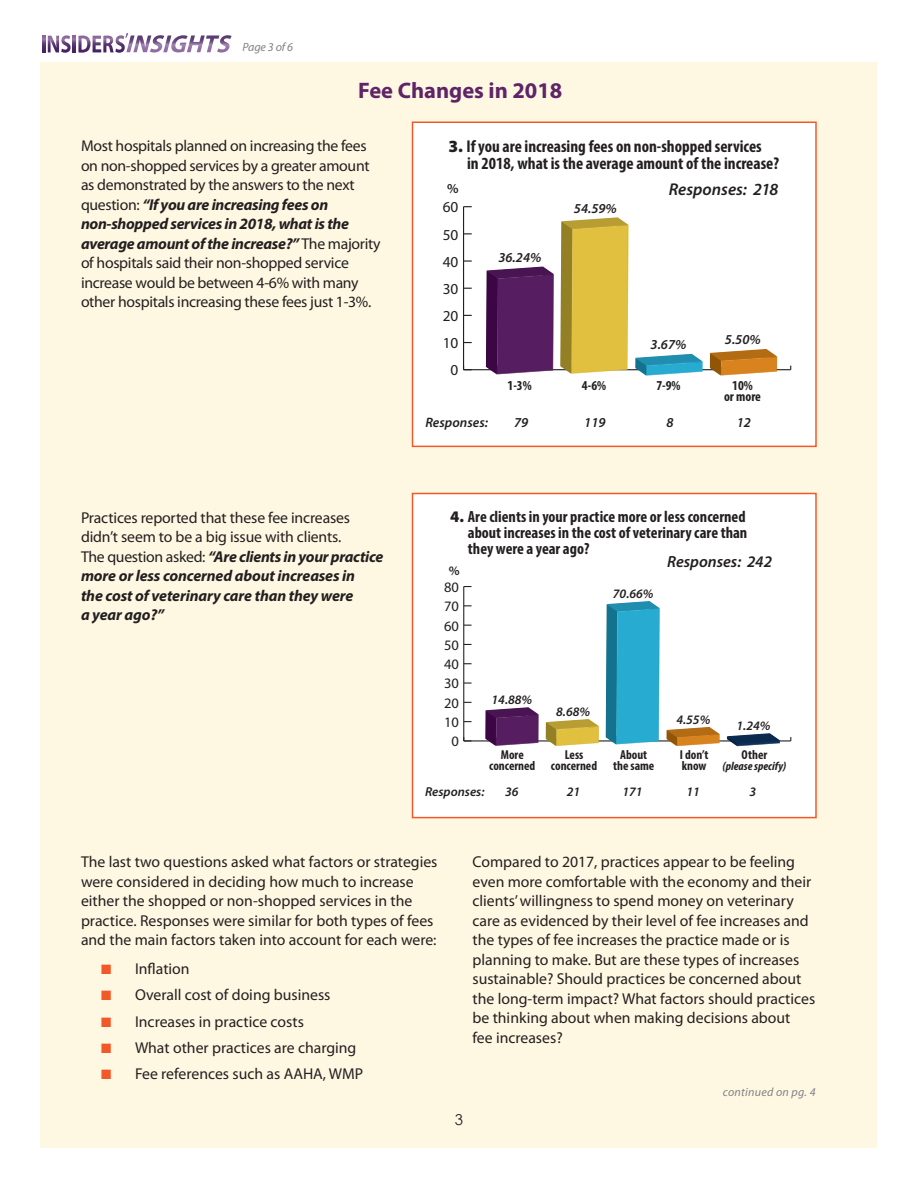
<style>
.page{position:relative;width:918px;height:1188px;background:#fff}
.page>*{position:absolute;margin:0;border:0;box-sizing:border-box;transform-origin:0 0}
.t1{font:700 22.5px "Myriad Pro";color:#5f2468}
.t2{font:700 condensed 17.1px/17.1px "Myriad Pro";color:#231f20}
.t3{font:italic 600 17.1px "Myriad Pro";color:#231f20}
.t4{font:700 condensed 16.2px/16.2px "Myriad Pro";color:#231f20;text-align:justify}
.t5{font:italic 600 16.2px "Myriad Pro";color:#231f20}
.t6{font:15.75px/19.5px "Myriad Pro";color:#231f20}
.t7{font:15.75px/19.5px "Myriad Pro";letter-spacing:-.02em;color:#231f20}
.t8{font:italic 700 15.75px/19.5px "Myriad Pro";letter-spacing:-.01em;color:#231f20}
.t9{font:15.3px "Myriad Pro";color:#231f20}
.t10{font:15px "Century Gothic";color:#231f20}
.t11{font:14.4px "Myriad Pro";color:#231f20}
.t12{font:italic 600 13.65px "Myriad Pro";color:#231f20}
.t13{font:700 condensed 13.65px/11.4px "Myriad Pro";color:#231f20;text-align:center}
.t14{font:600 13.65px "Myriad Pro";color:#231f20}
.t15{font:700 condensed 12.9px/10.8px "Myriad Pro";color:#231f20;text-align:center}
.t16{font:italic 600 12.9px "Myriad Pro";color:#231f20}
.t17{font:600 12.9px "Myriad Pro";color:#231f20}
.t18{font:italic 12px "Myriad Pro";letter-spacing:.02em;color:#808285}
.t19{font:italic 700 condensed 11.85px "Myriad Pro";color:#231f20;scale:1.04 1}
.s1{font-weight:700;font-style:italic}
.s2{font-weight:900;font-stretch:normal}
.s3{font-weight:400;font-style:normal}
.s4{color:#f15929}
</style>
<div class="page">
<svg style="left:42px;top:36px;width:3px;height:16px"></svg>
<svg style="left:48px;top:35px;width:23px;height:18px"></svg>
<svg style="left:73px;top:36px;width:3px;height:16px"></svg>
<svg style="left:78px;top:33px;width:154px;height:20px"></svg>
<div style="left:40px;top:62px;width:838px;height:1086px;background:#fef8e2"></div>
<div style="left:412px;top:122px;width:404px;height:324px;background:#fff"></div>
<hr style="left:464px;top:369px;width:327px;height:1px;background:#231f20">
<hr style="left:463px;top:207px;width:1px;height:163px;background:#231f20">
<svg style="left:464px;top:260px;width:8px;height:2px"></svg>
<svg style="left:710px;top:349px;width:67px;height:27px;background:#ce8f42"></svg>
<svg style="left:635px;top:354px;width:68px;height:22px"></svg>
<svg style="left:560px;top:217px;width:69px;height:157px;background:#d4b845"></svg>
<svg style="left:486px;top:267px;width:68px;height:107px;background:#592462"></svg>
<div style="left:412px;top:122px;width:405px;height:325px;border:2px solid #f15929"></div>
<div style="left:412px;top:494px;width:404px;height:324px;background:#fff"></div>
<hr style="left:464px;top:740px;width:327px;height:1px;background:#231f20">
<hr style="left:463px;top:587px;width:1px;height:154px;background:#231f20">
<svg style="left:463px;top:737px;width:9px;height:4px"></svg>
<svg style="left:727px;top:733px;width:53px;height:13px"></svg>
<svg style="left:667px;top:727px;width:53px;height:19px"></svg>
<svg style="left:606px;top:601px;width:54px;height:143px;background:#2ba2c4"></svg>
<svg style="left:546px;top:719px;width:53px;height:27px"></svg>
<svg style="left:485px;top:707px;width:54px;height:39px;background:#64346c"></svg>
<div style="left:412px;top:493px;width:405px;height:325px;border:2px solid #f15929"></div>
<p class="t18" style="left:243px;top:40px;width:52px">Page 3 of 6</p>
<h1 class="t1" style="left:358px;top:76px;width:206px">Fee Changes in 2018</h1>
<p class="t7" style="left:81px;top:136px;width:301px">Most hospitals planned on increasing the fees on non-shopped services by a greater amount as demonstrated by the answers to the next question: <span class="s1">“If you are increasing fees on non-shopped services in 2018, what is the average amount of the increase?”</span> The majority of hospitals said their non-shopped service increase would be between 4-6% with many other hospitals increasing these fees just 1-3%.</p>
<p class="t2" style="left:467px;top:137px;width:313px;text-indent:-19px"><span class="s2">3.</span> If you are increasing fees on non-shopped services<br>in 2018, what is the average amount of the increase?</p>
<p class="t3" style="left:669px;top:178px;width:111px">Responses: 218</p>
<p class="t14" style="left:447px;top:179px;width:13px">%</p>
<p class="t9" style="left:443px;top:198px;width:17px">60</p>
<p class="t12" style="left:574px;top:200px;width:44px">54.59%</p>
<p class="t9" style="left:443px;top:225px;width:17px">50</p>
<p class="t12" style="left:498px;top:249px;width:44px">36.24%</p>
<p class="t9" style="left:443px;top:252px;width:17px">40</p>
<p class="t9" style="left:443px;top:279px;width:17px">30</p>
<p class="t9" style="left:443px;top:307px;width:17px">20</p>
<p class="t9" style="left:443px;top:334px;width:17px">10</p>
<p class="t9" style="left:451px;top:361px;width:9px">0</p>
<p class="t12" style="left:651px;top:336px;width:37px">3.67%</p>
<p class="t13" style="left:508px;top:379px;width:26px">1-3%</p>
<p class="t13" style="left:582px;top:379px;width:26px">4-6%</p>
<p class="t13" style="left:656px;top:379px;width:26px">7-9%</p>
<p class="t12" style="left:725px;top:331px;width:37px">5.50%</p>
<p class="t13" style="left:724px;top:379px;width:38px">10%<br>or more</p>
<p class="t8" style="left:81px;top:507px;width:304px"><span class="s3">Practices reported that these fee increases didn’t seem to be a big issue with clients.<br>The question asked:</span> “Are clients in your practice more or less concerned about increases in<br>the cost of veterinary care than they were<br>a year ago?”</p>
<p class="t12" style="left:425px;top:413px;width:64px">Responses:</p>
<p class="t12" style="left:514px;top:413px;width:16px">79</p>
<p class="t12" style="left:584px;top:413px;width:23px">119</p>
<p class="t12" style="left:667px;top:413px;width:9px">8</p>
<p class="t12" style="left:737px;top:413px;width:16px">12</p>
<p class="t4" style="left:468px;top:508px;width:281px;text-indent:-18px"><span class="s2">4.</span> Are clients in your practice more or less concerned about increases in the cost of veterinary care than they were a year ago?</p>
<p class="t5" style="left:667px;top:551px;width:107px">Responses: 242</p>
<p class="t17" style="left:449px;top:562px;width:12px">%</p>
<p class="t11" style="left:444px;top:578px;width:16px">80</p>
<p class="t11" style="left:444px;top:598px;width:16px">70</p>
<p class="t11" style="left:444px;top:617px;width:16px">60</p>
<p class="t11" style="left:444px;top:636px;width:16px">50</p>
<p class="t11" style="left:444px;top:655px;width:16px">40</p>
<p class="t11" style="left:444px;top:675px;width:16px">30</p>
<p class="t11" style="left:444px;top:694px;width:16px">20</p>
<p class="t11" style="left:444px;top:713px;width:16px">10</p>
<p class="t11" style="left:452px;top:733px;width:9px">0</p>
<p class="t16" style="left:613px;top:585px;width:42px">70.66%</p>
<p class="t16" style="left:492px;top:691px;width:42px">14.88%</p>
<p class="t16" style="left:556px;top:703px;width:35px">8.68%</p>
<p class="t15" style="left:489px;top:749px;width:48px">More concerned</p>
<p class="t15" style="left:551px;top:749px;width:48px">Less concerned</p>
<p class="t15" style="left:613px;top:749px;width:43px">About the same</p>
<p class="t16" style="left:676px;top:712px;width:35px">4.55%</p>
<p class="t15" style="left:680px;top:749px;width:30px;text-align:left">I don’t know</p>
<p class="t16" style="left:737px;top:717px;width:35px">1.24%</p>
<p class="t15" style="left:742px;top:749px;width:27px">Other</p>
<p class="t19" style="left:723px;top:758px;width:63px">(please specify)</p>
<p class="t16" style="left:425px;top:784px;width:61px">Responses:</p>
<p class="t16" style="left:505px;top:784px;width:15px">36</p>
<p class="t16" style="left:567px;top:784px;width:15px">21</p>
<p class="t16" style="left:622px;top:784px;width:22px">171</p>
<p class="t16" style="left:686px;top:784px;width:15px">11</p>
<p class="t16" style="left:749px;top:784px;width:8px">3</p>
<p class="t6" style="left:81px;top:852px;width:358px">The last two questions asked what factors or strategies were considered in deciding how much to increase either the shopped or non-shopped services in the practice. Responses were similar for both types of fees and the main factors taken into account for each were:</p>
<p class="t6" style="left:101px;top:959px;width:90px"><span class="s4">■</span> Inflation</p>
<p class="t6" style="left:101px;top:985px;width:231px"><span class="s4">■</span> Overall cost of doing business</p>
<p class="t6" style="left:101px;top:1011px;width:204px"><span class="s4">■</span> Increases in practice costs</p>
<p class="t6" style="left:101px;top:1038px;width:257px"><span class="s4">■</span> What other practices are charging</p>
<p class="t6" style="left:101px;top:1064px;width:264px"><span class="s4">■</span> Fee references such as AAHA, WMP</p>
<p class="t6" style="left:473px;top:852px;width:344px">Compared to 2017, practices appear to be feeling even more comfortable with the economy and their clients’ willingness to spend money on veterinary care as evidenced by their level of fee increases and the types of fee increases the practice made or is planning to make. But are these types of increases sustainable? Should practices be concerned about the long-term impact? What factors should practices be thinking about when making decisions about<br>fee increases?</p>
<p class="t10" style="left:455px;top:1110px;width:10px">3</p>
<p class="t18" style="left:723px;top:1084px;width:94px">continued on pg. 4</p>
</div>
